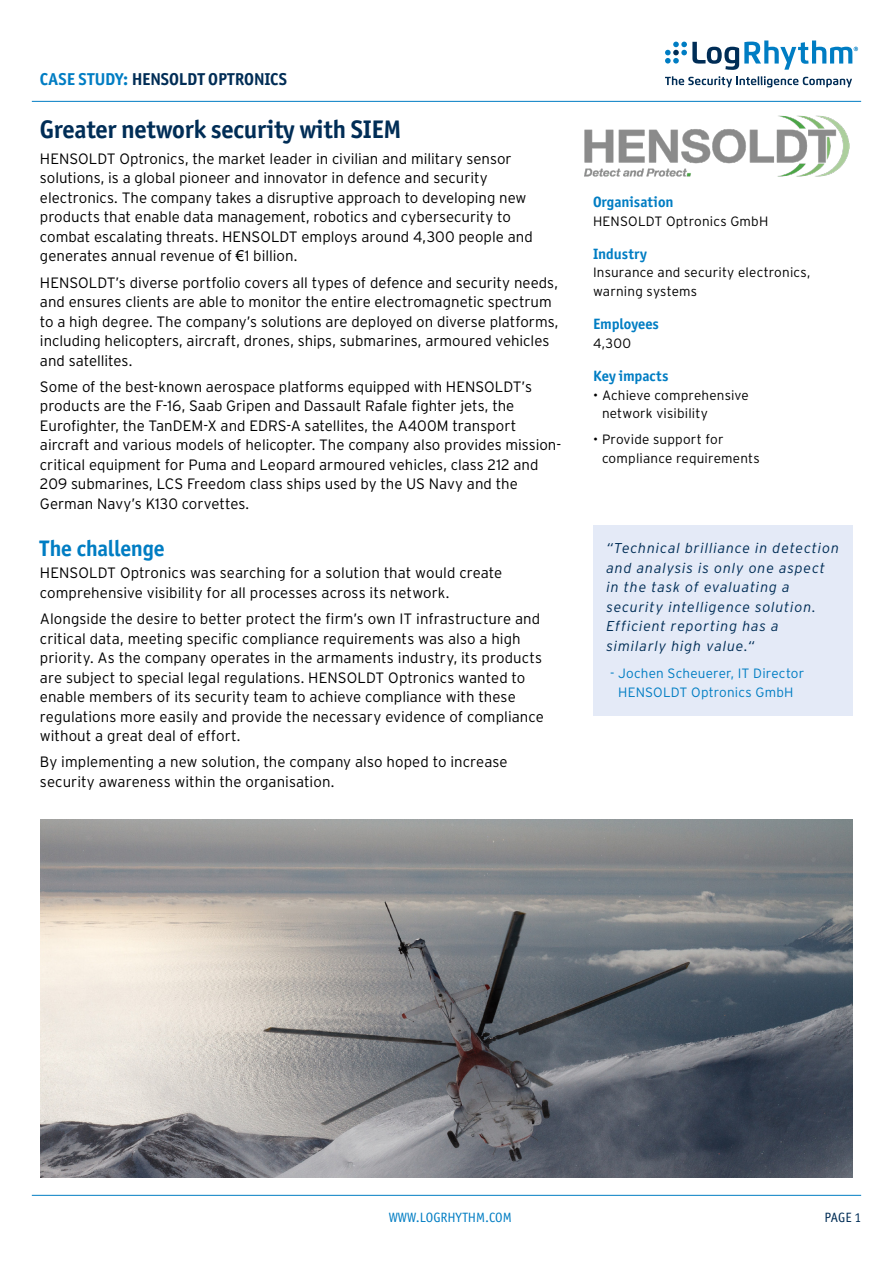
<style>
.page{position:relative;width:893px;height:1263px;background:#fff}
.page>*{position:absolute;margin:0;border:0;box-sizing:border-box;transform-origin:0 0}
.t1{font:700 25.5px "Officina Sans ITC Std";letter-spacing:-.01em;color:#002d56}
.t2{font:700 22.5px "Officina Sans ITC Std";letter-spacing:-.005em;color:#007dc3}
.t3{font:700 17.25px "Officina Sans ITC Std";letter-spacing:-.005em;color:#002d56}
.t4{font:300 15px/19.5px "Interstate";color:#000}
.t5{font:700 15px "Officina Sans ITC Std";letter-spacing:.005em;color:#007dc3}
.t6{font:italic 300 14.25px/19.5px "Interstate";letter-spacing:.055em;color:#002d56}
.t7{font:300 13.5px/18.8px "Interstate";letter-spacing:.015em;color:#000}
.t8{font:300 13.5px/18.8px "Interstate";letter-spacing:.015em;color:#007dc3;text-align:center}
.t9{font:13.5px "Officina Sans ITC Std";color:#007dc3}
.t10{font:13.5px "Officina Sans ITC Std";color:#002d56}
.s1{color:#007dc3}
.s2{font-family:"Arial";font-weight:400}
</style>
<div class="page">
<hr style="left:32px;top:101px;width:829px;height:1px;background:#007dc3">
<svg style="left:665px;top:76px;width:187px;height:11px"></svg>
<svg style="left:665px;top:41px;width:193px;height:29px"></svg>
<hr style="left:32px;top:1195px;width:829px;height:1px;background:#007dc3">
<div style="left:593px;top:524px;width:259px;height:191px;background:#e4eaf7"></div>
<img style="left:40px;top:820px;width:812px;height:357px">
<img style="left:585px;top:115px;width:264px;height:62px">
<p class="t3" style="left:40px;top:68px;width:249px"><span class="s1">CASE STUDY:</span> HENSOLDT OPTRONICS</p>
<h1 class="t1" style="left:40px;top:113px;width:363px">Greater network security with SIEM</h1>
<p class="t4" style="left:40px;top:149px;width:494px">HENSOLDT Optronics, the market leader in civilian and military sensor solutions, is a global pioneer and innovator in defence and security electronics. The company takes a disruptive approach to developing new products that enable data management, robotics and cybersecurity to combat escalating threats. HENSOLDT employs around 4,300 people and generates annual revenue of <span class="s2">€</span>1 billion.</p>
<p class="t4" style="left:40px;top:272px;width:520px">HENSOLDT’s diverse portfolio covers all types of defence and security needs, and ensures clients are able to monitor the entire electromagnetic spectrum to a high degree. The company’s solutions are deployed on diverse platforms, including helicopters, aircraft, drones, ships, submarines, armoured vehicles and satellites.</p>
<p class="t4" style="left:40px;top:377px;width:523px">Some of the best-known aerospace platforms equipped with HENSOLDT’s products are the F-16, Saab Gripen and Dassault Rafale fighter jets, the Eurofighter, the TanDEM-X and EDRS-A satellites, the A400M transport aircraft and various models of helicopter. The company also provides mission&shy;critical equipment for Puma and Leopard armoured vehicles, class 212 and 209 submarines, LCS Freedom class ships used by the US Navy and the German Navy’s K130 corvettes.</p>
<h2 class="t2" style="left:40px;top:534px;width:126px">The challenge</h2>
<p class="t4" style="left:40px;top:563px;width:464px">HENSOLDT Optronics was searching for a solution that would create comprehensive visibility for all processes across its network.</p>
<p class="t4" style="left:40px;top:609px;width:505px">Alongside the desire to better protect the firm’s own IT infrastructure and critical data, meeting specific compliance requirements was also a high priority. As the company operates in the armaments industry, its products are subject to special legal regulations. HENSOLDT Optronics wanted to enable members of its security team to achieve compliance with these regulations more easily and provide the necessary evidence of compliance without a great deal of effort.</p>
<p class="t4" style="left:40px;top:752px;width:469px">By implementing a new solution, the company also hoped to increase security awareness within the organisation.</p>
<p class="t5" style="left:593px;top:192px;width:82px">Organisation</p>
<p class="t7" style="left:593px;top:211px;width:177px">HENSOLDT Optronics GmbH</p>
<p class="t5" style="left:593px;top:244px;width:55px">Industry</p>
<p class="t7" style="left:593px;top:263px;width:219px">Insurance and security electronics, warning systems</p>
<p class="t5" style="left:593px;top:315px;width:68px">Employees</p>
<p class="t7" style="left:593px;top:334px;width:40px">4,300</p>
<p class="t5" style="left:593px;top:366px;width:77px">Key impacts</p>
<p class="t7" style="left:602px;top:385px;width:148px;text-indent:-9px">• Achieve comprehensive network visibility</p>
<p class="t7" style="left:602px;top:430px;width:159px;text-indent:-9px">• Provide support for compliance requirements</p>
<p class="t6" style="left:606px;top:538px;width:234px">“Technical brilliance in detection and analysis is only one aspect in the task of evaluating a security intelligence solution.<br>Efficient reporting has a similarly high value.“</p>
<p class="t8" style="left:610px;top:664px;width:196px">- Jochen Scheuerer, IT Director<br>HENSOLDT Optronics GmbH</p>
<p class="t9" style="left:389px;top:1210px;width:125px">WWW.LOGRHYTHM.COM</p>
<p class="t10" style="left:825px;top:1210px;width:38px">PAGE 1</p>
</div>
